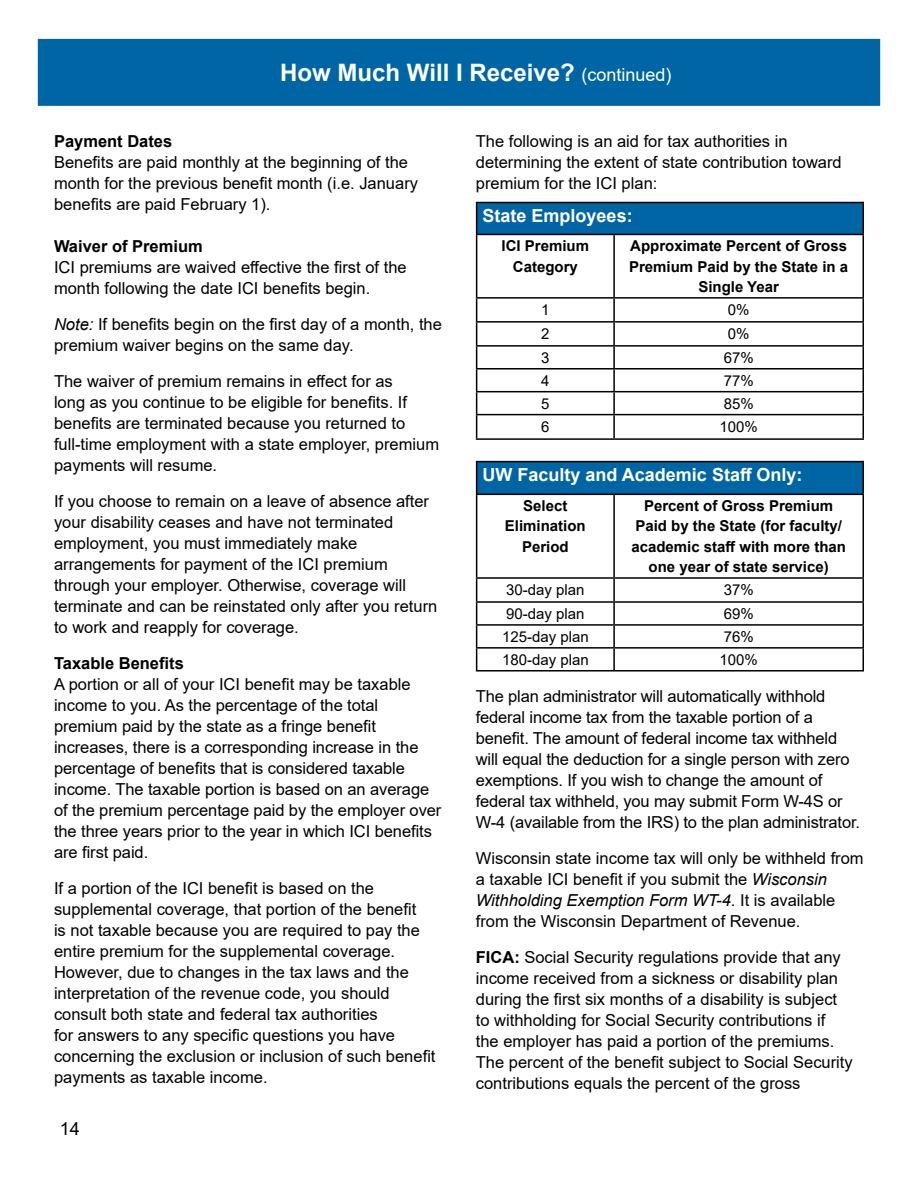
<style>
.page{position:relative;width:918px;height:1188px;background:#fff}
.page>*{position:absolute;margin:0;border:0;box-sizing:border-box;transform-origin:0 0}
.t1{font:700 24px "Arial";color:#fff}
.t2{font:700 18px "Arial";color:#fff}
.t3{font:18px "Arial";color:#000}
.t4{font:16.5px/21px "Arial";color:#000}
.t5{font:700 16.5px "Arial";color:#000}
.t6{font:700 15px/20.2px "Arial";color:#000;text-align:center}
.t7{font:15px "Arial";color:#000}
.s1{font-weight:400;font-size:18px}
.s2{font-style:italic}
.s3{font-weight:700}
</style>
<div class="page">
<div style="left:38px;top:39px;width:842px;height:67px;background:#0065a4;border:2px solid #0065a4"></div>
<div style="left:477px;top:203px;width:386px;height:31px;background:#0065a4"></div>
<hr style="left:476px;top:202px;width:138px;height:1px;background:#000">
<hr style="left:476px;top:203px;width:1px;height:31px;background:#000">
<hr style="left:614px;top:202px;width:250px;height:1px;background:#000">
<hr style="left:862px;top:203px;width:2px;height:31px;background:#000">
<hr style="left:476px;top:234px;width:138px;height:1px;background:#000">
<hr style="left:476px;top:235px;width:1px;height:62px;background:#000">
<hr style="left:614px;top:234px;width:250px;height:1px;background:#000">
<hr style="left:613px;top:235px;width:2px;height:62px;background:#000">
<hr style="left:862px;top:235px;width:2px;height:62px;background:#000">
<hr style="left:476px;top:297px;width:138px;height:2px;background:#000">
<hr style="left:614px;top:297px;width:250px;height:2px;background:#000">
<hr style="left:613px;top:299px;width:2px;height:22px;background:#000">
<hr style="left:862px;top:299px;width:2px;height:22px;background:#000">
<hr style="left:476px;top:321px;width:138px;height:2px;background:#000">
<hr style="left:614px;top:321px;width:250px;height:2px;background:#000">
<hr style="left:613px;top:323px;width:2px;height:22px;background:#000">
<hr style="left:862px;top:323px;width:2px;height:22px;background:#000">
<hr style="left:476px;top:345px;width:138px;height:2px;background:#000">
<hr style="left:614px;top:345px;width:250px;height:2px;background:#000">
<hr style="left:613px;top:347px;width:2px;height:21px;background:#000">
<hr style="left:862px;top:347px;width:2px;height:21px;background:#000">
<hr style="left:476px;top:368px;width:138px;height:2px;background:#000">
<hr style="left:614px;top:368px;width:250px;height:2px;background:#000">
<hr style="left:613px;top:370px;width:2px;height:21px;background:#000">
<hr style="left:862px;top:370px;width:2px;height:21px;background:#000">
<hr style="left:476px;top:391px;width:138px;height:1px;background:#000">
<hr style="left:614px;top:391px;width:250px;height:1px;background:#000">
<hr style="left:613px;top:392px;width:2px;height:22px;background:#000">
<hr style="left:862px;top:392px;width:2px;height:22px;background:#000">
<hr style="left:476px;top:414px;width:138px;height:1px;background:#000">
<svg style="left:476px;top:299px;width:1px;height:139px"></svg>
<hr style="left:614px;top:414px;width:250px;height:1px;background:#000">
<hr style="left:613px;top:415px;width:2px;height:23px;background:#000">
<hr style="left:862px;top:415px;width:2px;height:23px;background:#000">
<hr style="left:476px;top:438px;width:138px;height:2px;background:#000">
<hr style="left:614px;top:438px;width:250px;height:2px;background:#000">
<div style="left:477px;top:462px;width:386px;height:32px;background:#0065a4"></div>
<hr style="left:476px;top:461px;width:138px;height:1px;background:#000">
<hr style="left:476px;top:462px;width:1px;height:32px;background:#000">
<hr style="left:614px;top:461px;width:250px;height:1px;background:#000">
<hr style="left:862px;top:462px;width:2px;height:32px;background:#000">
<hr style="left:476px;top:494px;width:138px;height:1px;background:#000">
<hr style="left:476px;top:495px;width:1px;height:82px;background:#000">
<hr style="left:614px;top:494px;width:250px;height:1px;background:#000">
<hr style="left:613px;top:495px;width:2px;height:82px;background:#000">
<hr style="left:862px;top:495px;width:2px;height:82px;background:#000">
<hr style="left:476px;top:577px;width:138px;height:2px;background:#000">
<hr style="left:614px;top:577px;width:250px;height:2px;background:#000">
<hr style="left:613px;top:579px;width:2px;height:22px;background:#000">
<hr style="left:862px;top:579px;width:2px;height:22px;background:#000">
<hr style="left:476px;top:601px;width:138px;height:2px;background:#000">
<hr style="left:614px;top:601px;width:250px;height:2px;background:#000">
<hr style="left:613px;top:603px;width:2px;height:21px;background:#000">
<hr style="left:862px;top:603px;width:2px;height:21px;background:#000">
<hr style="left:476px;top:624px;width:138px;height:2px;background:#000">
<hr style="left:614px;top:624px;width:250px;height:2px;background:#000">
<hr style="left:613px;top:626px;width:2px;height:21px;background:#000">
<hr style="left:862px;top:626px;width:2px;height:21px;background:#000">
<hr style="left:476px;top:647px;width:138px;height:2px;background:#000">
<svg style="left:476px;top:579px;width:1px;height:91px"></svg>
<hr style="left:614px;top:647px;width:250px;height:2px;background:#000">
<hr style="left:613px;top:649px;width:2px;height:21px;background:#000">
<hr style="left:862px;top:649px;width:2px;height:21px;background:#000">
<hr style="left:476px;top:670px;width:138px;height:2px;background:#000">
<hr style="left:614px;top:670px;width:250px;height:2px;background:#000">
<h1 class="t1" style="left:280px;top:56px;width:393px">How Much Will I Receive? <span class="s1">(continued)</span></h1>
<p class="t5" style="left:54px;top:130px;width:120px">Payment Dates</p>
<p class="t4" style="left:54px;top:152px;width:366px">Benefits are paid monthly at the beginning of the month for the previous benefit month (i.e. January benefits are paid February 1).</p>
<p class="t5" style="left:54px;top:235px;width:150px">Waiver of Premium</p>
<p class="t4" style="left:54px;top:257px;width:354px">ICI premiums are waived effective the first of the month following the date ICI benefits begin.</p>
<p class="t4" style="left:54px;top:314px;width:389px"><span class="s2">Note:</span> If benefits begin on the first day of a month, the premium waiver begins on the same day.</p>
<p class="t4" style="left:54px;top:371px;width:387px">The waiver of premium remains in effect for as<br>long as you continue to be eligible for benefits. If benefits are terminated because you returned to full-time employment with a state employer, premium payments will resume.</p>
<p class="t4" style="left:54px;top:491px;width:385px">If you choose to remain on a leave of absence after your disability ceases and have not terminated employment, you must immediately make arrangements for payment of the ICI premium through your employer. Otherwise, coverage will terminate and can be reinstated only after you return to work and reapply for coverage.</p>
<p class="t5" style="left:54px;top:652px;width:131px">Taxable Benefits</p>
<p class="t4" style="left:54px;top:674px;width:389px">A portion or all of your ICI benefit may be taxable income to you. As the percentage of the total premium paid by the state as a fringe benefit increases, there is a corresponding increase in the percentage of benefits that is considered taxable income. The taxable portion is based on an average of the premium percentage paid by the employer over the three years prior to the year in which ICI benefits are first paid.</p>
<p class="t4" style="left:54px;top:878px;width:383px">If a portion of the ICI benefit is based on the supplemental coverage, that portion of the benefit<br>is not taxable because you are required to pay the entire premium for the supplemental coverage.<br>However, due to changes in the tax laws and the interpretation of the revenue code, you should consult both state and federal tax authorities<br>for answers to any specific questions you have concerning the exclusion or inclusion of such benefit payments as taxable income.</p>
<p class="t3" style="left:60px;top:1116px;width:22px">14</p>
<p class="t4" style="left:476px;top:131px;width:367px">The following is an aid for tax authorities in determining the extent of state contribution toward premium for the ICI plan:</p>
<p class="t2" style="left:483px;top:203px;width:152px">State Employees:</p>
<p class="t6" style="left:502px;top:236px;width:89px">ICI Premium<br>Category</p>
<p class="t6" style="left:629px;top:236px;width:221px">Approximate Percent of Gross<br>Premium Paid by the State in a<br>Single Year</p>
<p class="t7" style="left:541px;top:299px;width:10px">1</p>
<p class="t7" style="left:728px;top:299px;width:23px">0%</p>
<p class="t7" style="left:541px;top:323px;width:10px">2</p>
<p class="t7" style="left:728px;top:323px;width:23px">0%</p>
<p class="t7" style="left:541px;top:347px;width:10px">3</p>
<p class="t7" style="left:724px;top:347px;width:32px">67%</p>
<p class="t7" style="left:541px;top:370px;width:10px">4</p>
<p class="t7" style="left:724px;top:370px;width:32px">77%</p>
<p class="t7" style="left:541px;top:393px;width:10px">5</p>
<p class="t7" style="left:724px;top:393px;width:32px">85%</p>
<p class="t7" style="left:541px;top:416px;width:10px">6</p>
<p class="t7" style="left:720px;top:416px;width:40px">100%</p>
<p class="t2" style="left:483px;top:462px;width:321px">UW Faculty and Academic Staff Only:</p>
<p class="t6" style="left:505px;top:496px;width:82px">Select<br>Elimination<br>Period</p>
<p class="t6" style="left:631px;top:496px;width:216px">Percent of Gross Premium<br>Paid by the State (for faculty/ academic staff with more than one year of state service)</p>
<p class="t7" style="left:506px;top:579px;width:80px">30-day plan</p>
<p class="t7" style="left:724px;top:579px;width:32px">37%</p>
<p class="t7" style="left:506px;top:603px;width:80px">90-day plan</p>
<p class="t7" style="left:724px;top:603px;width:32px">69%</p>
<p class="t7" style="left:502px;top:626px;width:88px">125-day plan</p>
<p class="t7" style="left:724px;top:626px;width:32px">76%</p>
<p class="t7" style="left:502px;top:649px;width:88px">180-day plan</p>
<p class="t7" style="left:720px;top:649px;width:40px">100%</p>
<p class="t4" style="left:476px;top:685px;width:386px">The plan administrator will automatically withhold federal income tax from the taxable portion of a benefit. The amount of federal income tax withheld will equal the deduction for a single person with zero exemptions. If you wish to change the amount of federal tax withheld, you may submit Form W-4S or W-4 (available from the IRS) to the plan administrator.</p>
<p class="t4" style="left:476px;top:847px;width:389px">Wisconsin state income tax will only be withheld from a taxable ICI benefit if you submit the <span class="s2">Wisconsin Withholding Exemption Form WT-4</span>. It is available from the Wisconsin Department of Revenue.</p>
<p class="t4" style="left:476px;top:946px;width:378px"><span class="s3">FICA:</span> Social Security regulations provide that any income received from a sickness or disability plan during the first six months of a disability is subject to withholding for Social Security contributions if<br>the employer has paid a portion of the premiums.<br>The percent of the benefit subject to Social Security contributions equals the percent of the gross</p>
</div>
